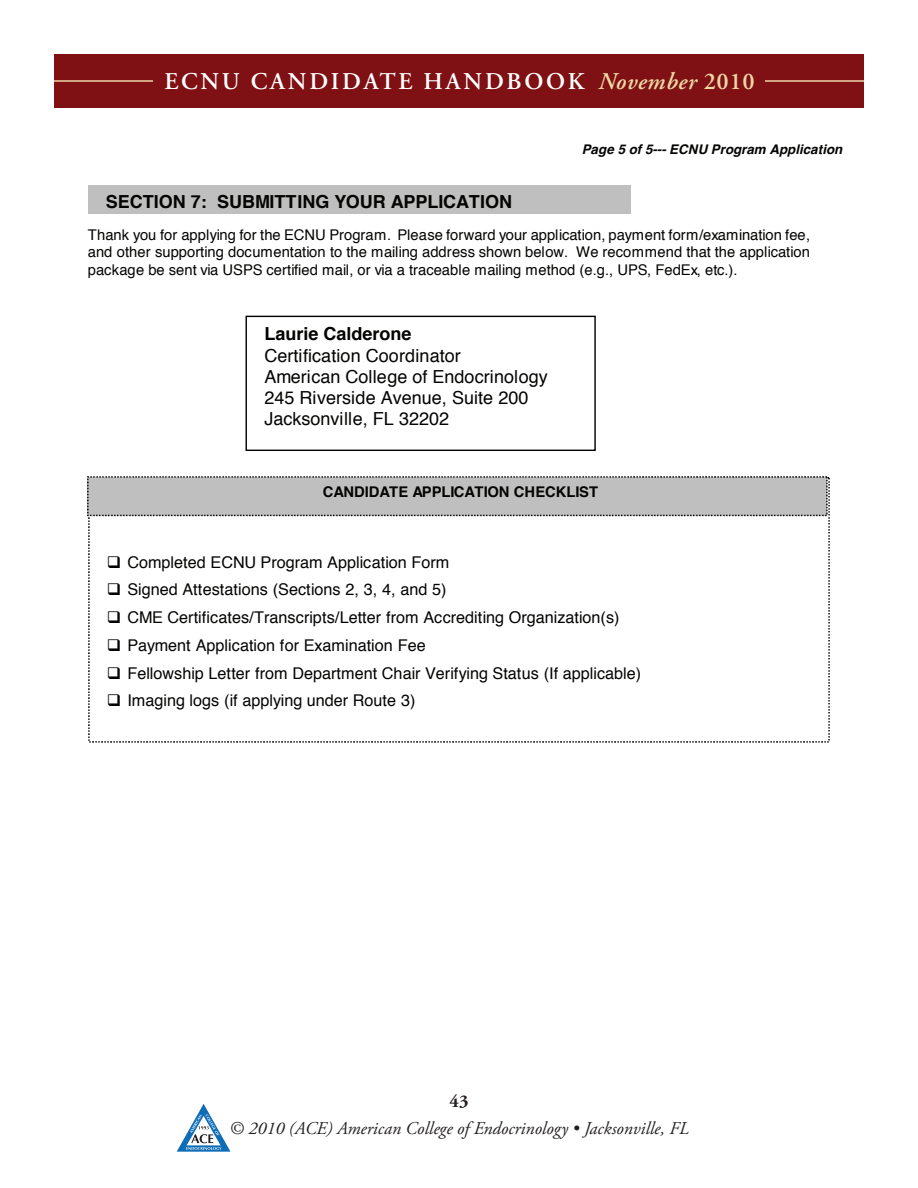
<style>
.page{position:relative;width:918px;height:1188px;background:#fff}
.page>*{position:absolute;margin:0;border:0;box-sizing:border-box;transform-origin:0 0}
.t1{font:600 24px "Adobe Garamond Pro";letter-spacing:.115em;color:#fff}
.t2{font:18px/21.3px "Helvetica";color:#040503}
.t3{font:italic 18px "Adobe Garamond Pro";color:#231f20}
.t4{font:700 18px "Helvetica";color:#040503}
.t5{font:700 18px "Adobe Garamond Pro";color:#231f20}
.t6{font:16.2px "Helvetica";color:#040503}
.t7{font:14.7px/17.2px "Helvetica";color:#040503;text-align:justify}
.t8{font:14.7px/18px "Helvetica";color:#231f20}
.t9{font:700 14.7px "Helvetica";color:#040503}
.t10{font:italic 700 13.35px "Helvetica";color:#040503}
.s1{font-style:italic;color:#eed7a7}
.s2{color:#eed7a7}
</style>
<div class="page">
<svg style="left:177px;top:1104px;width:54px;height:48px"></svg>
<div style="left:55px;top:54px;width:809px;height:54px;background:#7f1013"></div>
<hr style="left:54px;top:80px;width:99px;height:2px;background:#eed7a7">
<hr style="left:765px;top:80px;width:99px;height:2px;background:#eed7a7">
<svg style="left:246px;top:316px;width:350px;height:135px"></svg>
<svg style="left:88px;top:477px;width:742px;height:266px"></svg>
<svg style="left:87px;top:476px;width:741px;height:40px;background:#bab9b9"></svg>
<div style="left:88px;top:185px;width:542px;height:28px;background:#c0bfbf"></div>
<h1 class="t1" style="left:164px;top:68px;width:592px">ECNU CANDIDATE HANDBOOK <span class="s1">November</span> <span class="s2">2010</span></h1>
<p class="t4" style="left:106px;top:187px;width:408px">SECTION 7: SUBMITTING YOUR APPLICATION</p>
<p class="t10" style="left:582px;top:138px;width:262px">Page 5 of 5--- ECNU Program Application</p>
<p class="t7" style="left:88px;top:227px;width:724px">Thank you for applying for the ECNU Program. Please forward your application, payment form/examination fee, and other supporting documentation to the mailing address shown below. We recommend that the application package be sent via USPS certified mail, or via a traceable mailing method (e.g., UPS, FedEx, etc.).</p>
<p class="t4" style="left:265px;top:319px;width:149px">Laurie Calderone</p>
<p class="t2" style="left:265px;top:345px;width:285px">Certification Coordinator<br>American College of Endocrinology<br>245 Riverside Avenue, Suite 200<br>Jacksonville, FL 32202</p>
<p class="t9" style="left:323px;top:480px;width:277px">CANDIDATE APPLICATION CHECKLIST</p>
<p class="t6" style="left:107px;top:549px;width:344px">❑ Completed ECNU Program Application Form</p>
<p class="t6" style="left:107px;top:577px;width:341px">❑ Signed Attestations (Sections 2, 3, 4, and 5)</p>
<p class="t6" style="left:107px;top:605px;width:514px">❑ CME Certificates/Transcripts/Letter from Accrediting Organization(s)</p>
<p class="t6" style="left:107px;top:633px;width:320px">❑ Payment Application for Examination Fee</p>
<p class="t6" style="left:107px;top:660px;width:536px">❑ Fellowship Letter from Department Chair Verifying Status (If applicable)</p>
<p class="t6" style="left:107px;top:688px;width:310px">❑ Imaging logs (if applying under Route 3)</p>
<p class="t5" style="left:450px;top:1091px;width:20px">43</p>
<p class="t3" style="left:229px;top:1117px;width:461px">© 2010 (ACE) American College of Endocrinology • Jacksonville, FL</p>
<p class="t8" style="left:282px;top:1099px;width:435px;text-indent:174px">43<br>2010 (ACE) American College of Endocrinology • Jacksonville, FL</p>
</div>
